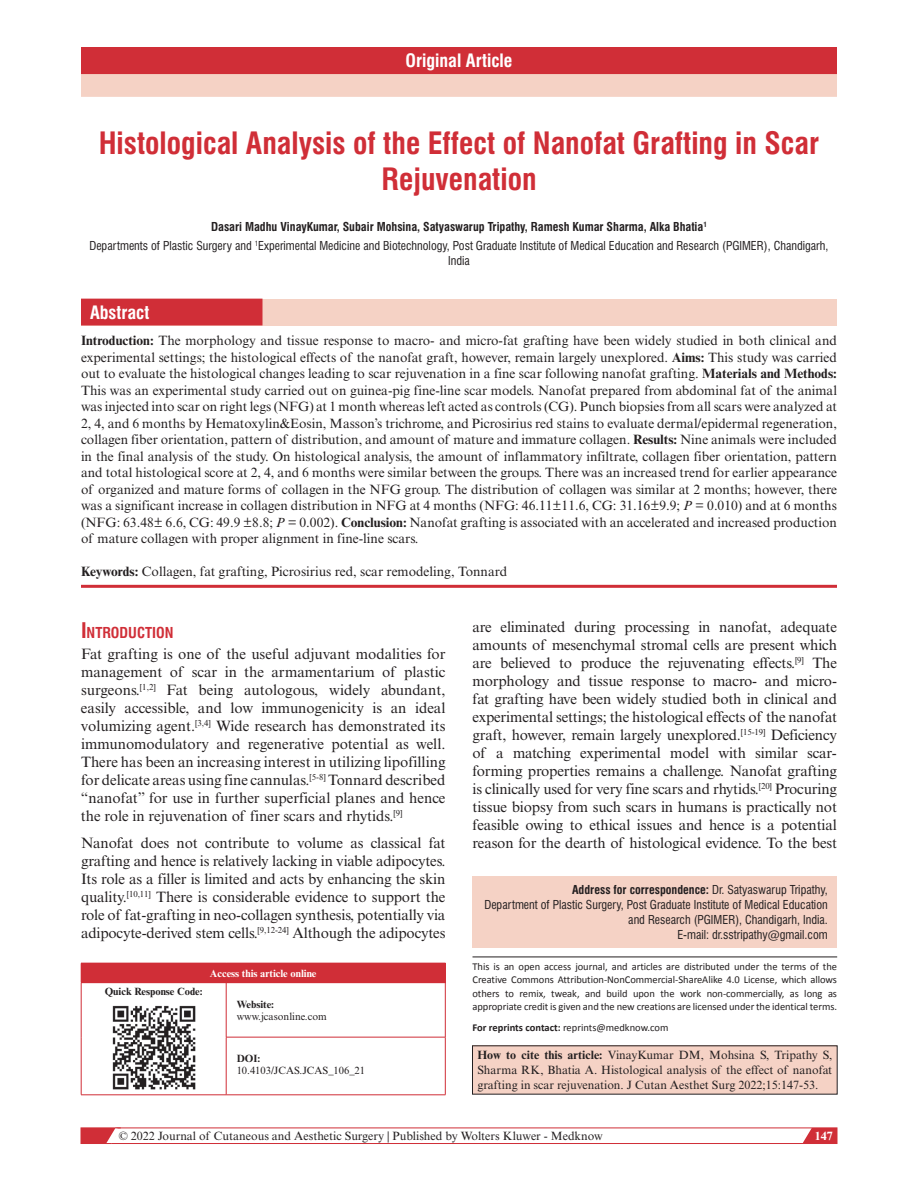
<style>
.page{position:relative;width:918px;height:1188px;background:#fff}
.page>*{position:absolute;margin:0;border:0;box-sizing:border-box;transform-origin:0 0}
.t1{font:700 condensed 30px/36px "Swiss 721 BT";color:#d02e37;text-align:center}
.t2{font:700 condensed 18px "Swiss 721 BT";color:#fff}
.t3{font:15px/18px "Times New Roman MT Std";letter-spacing:-.01em;color:#231f20;text-align:justify}
.t4{font:700 condensed 14.7px "Swiss 721 BT";color:#d02e37}
.t5{font:13.5px/16.5px "Times New Roman MT Std";color:#231f20;text-align:justify}
.t6{font:condensed 12px/15px "Swiss 721 BT";color:#231f20;text-align:right}
.t7{font:12px/15px "Times New Roman MT Std";color:#231f20;text-align:justify}
.t8{font:700 12px "Times New Roman MT Std";color:#fff}
.t9{font:10.5px/13.5px "Calibri";letter-spacing:-.005em;color:#231f20;text-align:justify}
.t10{font:10.5px "Times New Roman MT Std";color:#231f20}
.t11{font:700 10.5px "Times New Roman MT Std";color:#231f20}
.t12{font:700 10.5px "Times New Roman MT Std";color:#fff}
.s1{font-weight:700}
.s2{font-style:italic}
.s3{font-size:21px}
</style>
<div class="page">
<svg style="left:798px;top:1127px;width:39px;height:15px"></svg>
<div style="left:81px;top:1128px;width:756px;height:16px;border:1px solid #d02e37"></div>
<svg style="left:81px;top:1127px;width:40px;height:17px"></svg>
<div style="left:81px;top:963px;width:364px;height:20px;background:#d02e37"></div>
<svg style="left:445px;top:964px;width:1px;height:18px"></svg>
<hr style="left:81px;top:1095px;width:145px;height:1px;background:#d02e37">
<hr style="left:226px;top:963px;width:220px;height:1px;background:#d02e37">
<hr style="left:81px;top:983px;width:1px;height:54px;background:#d02e37">
<hr style="left:81px;top:1037px;width:1px;height:58px;background:#d02e37">
<hr style="left:226px;top:983px;width:1px;height:54px;background:#d02e37">
<hr style="left:226px;top:982px;width:220px;height:1px;background:#d02e37">
<hr style="left:445px;top:983px;width:1px;height:54px;background:#d02e37">
<hr style="left:226px;top:1037px;width:1px;height:58px;background:#d02e37">
<hr style="left:226px;top:1037px;width:220px;height:1px;background:#d02e37">
<hr style="left:445px;top:1037px;width:1px;height:58px;background:#d02e37">
<hr style="left:226px;top:1095px;width:220px;height:1px;background:#d02e37">
<img style="left:112px;top:1006px;width:83px;height:83px">
<div style="left:472px;top:876px;width:365px;height:57px;background:#f5d2c5"></div>
<div style="left:472px;top:921px;width:365px;height:27px;background:#f5d2c5"></div>
<hr style="left:472px;top:957px;width:365px;height:1px;background:#231f20">
<div style="left:472px;top:1046px;width:365px;height:48px;background:#f5d2c5"></div>
<div style="left:81px;top:47px;width:756px;height:27px;background:#d02e37"></div>
<div style="left:81px;top:74px;width:756px;height:23px;background:#f5d2c5"></div>
<div style="left:81px;top:299px;width:756px;height:26px;background:#f5d2c5"></div>
<div style="left:81px;top:299px;width:181px;height:26px;background:#d02e37"></div>
<hr style="left:81px;top:585px;width:756px;height:3px;background:#d02e37">
<h2 class="t2" style="left:405px;top:50px;width:109px">Original Article</h2>
<h1 class="t1" style="left:99px;top:125px;width:722px">Histological Analysis of the Effect of Nanofat Grafting in Scar<br>Rejuvenation</h1>
<p class="t6" style="left:89px;top:217px;width:741px;line-height:18.8px;text-align:center"><span class="s1">Dasari Madhu VinayKumar, Subair Mohsina, Satyaswarup Tripathy, Ramesh Kumar Sharma, Alka Bhatia</span><sup>1<br></sup>Departments of Plastic Surgery and <sup>1</sup>Experimental Medicine and Biotechnology, Post Graduate Institute of Medical Education and Research (PGIMER), Chandigarh,</p>
<p class="t6" style="left:448px;top:253px;width:23px">India</p>
<h2 class="t2" style="left:90px;top:302px;width:61px">Abstract</h2>
<p class="t5" style="left:81px;top:332px;width:758px"><span class="s1">Introduction:</span> The morphology and tissue response to macro- and micro-fat grafting have been widely studied in both clinical and experimental settings; the histological effects of the nanofat graft, however, remain largely unexplored. <span class="s1">Aims:</span> This study was carried out to evaluate the histological changes leading to scar rejuvenation in a fine scar following nanofat grafting. <span class="s1">Materials and Methods:<br></span>This was an experimental study carried out on guinea-pig fine-line scar models. Nanofat prepared from abdominal fat of the animal was injected into scar on right legs (NFG) at 1 month whereas left acted as controls (CG). Punch biopsies from all scars were analyzed at 2, 4, and 6 months by Hematoxylin&amp;Eosin, Masson’s trichrome, and Picrosirius red stains to evaluate dermal/epidermal regeneration, collagen fiber orientation, pattern of distribution, and amount of mature and immature collagen. <span class="s1">Results:</span> Nine animals were included in the final analysis of the study. On histological analysis, the amount of inflammatory infiltrate, collagen fiber orientation, pattern and total histological score at 2, 4, and 6 months were similar between the groups. There was an increased trend for earlier appearance of organized and mature forms of collagen in the NFG group. The distribution of collagen was similar at 2 months; however, there was a significant increase in collagen distribution in NFG at 4 months (NFG: 46.11±11.6, CG: 31.16±9.9; <span class="s2">P</span> = 0.010) and at 6 months (NFG: 63.48± 6.6, CG: 49.9 ±8.8; <span class="s2">P</span> = 0.002). <span class="s1">Conclusion:</span> Nanofat grafting is associated with an accelerated and increased production of mature collagen with proper alignment in fine-line scars.</p>
<p class="t5" style="left:81px;top:563px;width:428px"><span class="s1">Keywords:</span> Collagen, fat grafting, Picrosirius red, scar remodeling, Tonnard</p>
<p class="t4" style="left:81px;top:623px;width:94px"><span class="s3">I</span>NTRODUCTION</p>
<p class="t3" style="left:81px;top:645px;width:366px">Fat grafting is one of the useful adjuvant modalities for management of scar in the armamentarium of plastic surgeons.<sup>[1,2]</sup> Fat being autologous, widely abundant, easily accessible, and low immunogenicity is an ideal volumizing agent.<sup>[3,4]</sup> Wide research has demonstrated its immunomodulatory and regenerative potential as well.<br>There has been an increasing interest in utilizing lipofilling for delicate areas using fine cannulas.<sup>[5-8]</sup> Tonnard described “nanofat” for use in further superficial planes and hence the role in rejuvenation of finer scars and rhytids.<sup>[9]</sup></p>
<p class="t3" style="left:81px;top:834px;width:366px">Nanofat does not contribute to volume as classical fat grafting and hence is relatively lacking in viable adipocytes.<br>Its role as a filler is limited and acts by enhancing the skin quality.<sup>[10,11]</sup> There is considerable evidence to support the role of fat-grafting in neo-collagen synthesis, potentially via adipocyte-derived stem cells.<sup>[9,12-24]</sup> Although the adipocytes</p>
<p class="t12" style="left:210px;top:967px;width:108px">Access this article online</p>
<p class="t11" style="left:105px;top:985px;width:100px">Quick Response Code:</p>
<p class="t11" style="left:237px;top:998px;width:39px">Website:</p>
<p class="t10" style="left:237px;top:1010px;width:92px">www.jcasonline.com</p>
<p class="t11" style="left:237px;top:1052px;width:25px">DOI:</p>
<p class="t10" style="left:237px;top:1064px;width:130px">10.4103/JCAS.JCAS_106_21</p>
<p class="t3" style="left:472px;top:618px;width:366px">are eliminated during processing in nanofat, adequate amounts of mesenchymal stromal cells are present which are believed to produce the rejuvenating effects.<sup>[9]</sup> The morphology and tissue response to macro- and micro&shy;fat grafting have been widely studied both in clinical and experimental settings; the histological effects of the nanofat graft, however, remain largely unexplored.<sup>[15-19]</sup> Deficiency of a matching experimental model with similar scar&shy;forming properties remains a challenge. Nanofat grafting is clinically used for very fine scars and rhytids.<sup>[20]</sup> Procuring tissue biopsy from such scars in humans is practically not feasible owing to ethical issues and hence is a potential reason for the dearth of histological evidence. To the best</p>
<p class="t6" style="left:484px;top:882px;width:345px"><span class="s1">Address for correspondence:</span> Dr. Satyaswarup Tripathy,<br>Department of Plastic Surgery, Post Graduate Institute of Medical Education and Research (PGIMER), Chandigarh, India.<br>E-mail: dr.sstripathy@gmail.com</p>
<p class="t9" style="left:472px;top:960px;width:366px">This is an open access journal, and articles are distributed under the terms of the Creative Commons Attribution-NonCommercial-ShareAlike 4.0 License, which allows others to remix, tweak, and build upon the work non-commercially, as long as appropriate credit is given and the new creations are licensed under the identical terms.</p>
<p class="t9" style="left:472px;top:1021px;width:198px"><span class="s1">For reprints contact:</span> reprints@medknow.com</p>
<p class="t7" style="left:477px;top:1048px;width:356px"><span class="s1">How to cite this article:</span> VinayKumar DM, Mohsina S, Tripathy S, Sharma RK, Bhatia A. Histological analysis of the effect of nanofat grafting in scar rejuvenation. J Cutan Aesthet Surg 2022;15:147-53.</p>
<p class="t7" style="left:119px;top:1128px;width:486px">© 2022 Journal of Cutaneous and Aesthetic Surgery | Published by Wolters Kluwer - Medknow</p>
<p class="t8" style="left:815px;top:1128px;width:19px">147</p>
</div>
